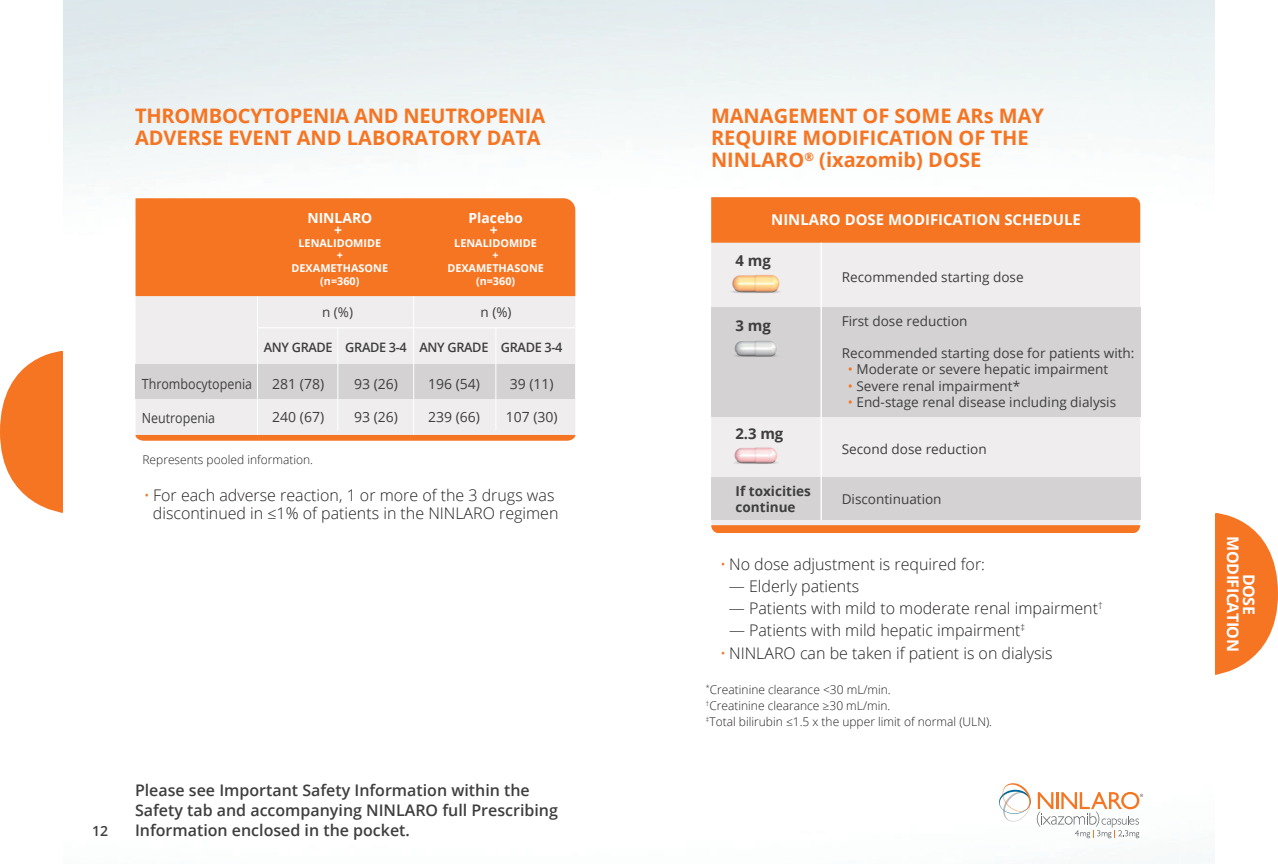
<style>
.page{position:relative;width:1278px;height:864px;background:#fff}
.page>*{position:absolute;margin:0;border:0;box-sizing:border-box;transform-origin:0 0}
.t1{font:700 20px/22px "Open Sans";color:#f57523}
.t2{font:300 16px/18px "Open Sans";color:#231f20;text-align:center}
.t3{font:600 16px/20px "Open Sans";color:#3e3e3f}
.t4{font:700 16px/16px "Open Sans";letter-spacing:-.03em;color:#fff;text-align:center}
.t5{font:700 15px "Open Sans";color:#fff}
.t6{font:700 15px "Open Sans";color:#3e3e3f}
.t7{font:14px "Open Sans";color:#3e3e3f}
.t8{font:14px "Open Sans";color:#3e3e3f;scale:.89 1}
.t9{font:700 14px/12px "Open Sans";color:#fff;text-align:center}
.t10{font:600 14px "Open Sans";color:#3e3e3f}
.t11{font:13.6px "Open Sans";color:#3e3e3f}
.t12{font:700 13.6px/16.2px "Open Sans";color:#3e3e3f}
.t13{font:600 13px "Open Sans";letter-spacing:-.025em;color:#3e3e3f}
.t14{font:300 12px/16px "Open Sans";color:#231f20}
.t15{font:700 10.8px/12.6px "Open Sans";color:#fff;text-align:center}
.s1{color:#f57523}
</style>
<div class="page">
<div style="left:135px;top:198px;width:440px;height:239px;background:#f0edee"></div>
<div style="left:136px;top:365px;width:439px;height:34px;background:#d5d2d3"></div>
<hr style="left:257px;top:232px;width:1px;height:206px;background:#fff">
<hr style="left:413px;top:237px;width:1px;height:201px;background:#fff">
<hr style="left:338px;top:328px;width:1px;height:103px;background:#fff">
<hr style="left:496px;top:328px;width:1px;height:103px;background:#fff">
<hr style="left:257px;top:327px;width:318px;height:1px;background:#fff">
<svg style="left:136px;top:435px;width:439px;height:6px;background:#f47b2e"></svg>
<div style="left:136px;top:198px;width:439px;height:98px;background:#f57523"></div>
<svg style="left:999px;top:783px;width:144px;height:55px"></svg>
<div style="left:711px;top:243px;width:429px;height:282px;background:#f0edee"></div>
<svg style="left:711px;top:525px;width:429px;height:8px;background:#f47829"></svg>
<div style="left:711px;top:307px;width:429px;height:109px;background:#d5d2d3"></div>
<div style="left:711px;top:477px;width:429px;height:43px;background:#d5d2d3"></div>
<div style="left:711px;top:197px;width:429px;height:46px;background:#f57523"></div>
<hr style="left:821px;top:243px;width:1px;height:277px;background:#fff">
<img style="left:714px;top:424px;width:81px;height:53px">
<img style="left:734px;top:340px;width:44px;height:17px">
<img style="left:716px;top:254px;width:80px;height:53px">
<svg style="left:0;top:350px;width:63px;height:163px;fill:#f57523"></svg>
<svg style="left:1215px;top:512px;width:63px;height:163px;fill:#f57523"></svg>
<p class="t1" style="left:135px;top:105px;width:412px">THROMBOCYTOPENIA AND NEUTROPENIA<br>ADVERSE EVENT AND LABORATORY DATA</p>
<p class="t8" style="left:142px;top:375px;width:126px">Thrombocytopenia</p>
<p class="t8" style="left:142px;top:408px;width:84px">Neutropenia</p>
<p class="t9" style="left:307px;top:212px;width:66px">NINLARO +</p>
<p class="t15" style="left:292px;top:237px;width:98px">LENALIDOMIDE<br>+<br>DEXAMETHASONE (n=360)</p>
<p class="t9" style="left:468px;top:212px;width:56px">Placebo +</p>
<p class="t15" style="left:447px;top:237px;width:98px">LENALIDOMIDE<br>+<br>DEXAMETHASONE (n=360)</p>
<p class="t11" style="left:322px;top:303px;width:32px">n (%)</p>
<p class="t13" style="left:264px;top:339px;width:70px">ANY GRADE</p>
<p class="t7" style="left:272px;top:374px;width:53px">281 (78)</p>
<p class="t7" style="left:272px;top:408px;width:53px">240 (67)</p>
<p class="t11" style="left:481px;top:303px;width:32px">n (%)</p>
<p class="t13" style="left:345px;top:339px;width:219px">GRADE 3-4 ANY GRADE GRADE 3-4</p>
<p class="t7" style="left:354px;top:374px;width:45px">93 (26)</p>
<p class="t7" style="left:354px;top:408px;width:45px">93 (26)</p>
<p class="t7" style="left:428px;top:374px;width:53px">196 (54)</p>
<p class="t7" style="left:428px;top:408px;width:53px">239 (66)</p>
<p class="t7" style="left:510px;top:374px;width:45px">39 (11)</p>
<p class="t7" style="left:506px;top:408px;width:53px">107 (30)</p>
<p class="t14" style="left:143px;top:452px;width:172px">Represents pooled information.</p>
<p class="t2" style="left:144px;top:486px;width:416px"><span class="s1">•</span> For each adverse reaction, 1 or more of the 3 drugs was discontinued in ≤1% of patients in the NINLARO regimen</p>
<p class="t10" style="left:92px;top:821px;width:17px">12</p>
<p class="t3" style="left:135px;top:780px;width:424px">Please see Important Safety Information within the<br>Safety tab and accompanying NINLARO full Prescribing<br>Information enclosed in the pocket.</p>
<p class="t1" style="left:711px;top:105px;width:335px">MANAGEMENT OF SOME ARs MAY<br>REQUIRE MODIFICATION OF THE<br>NINLARO<sup>®</sup> (ixazomib) DOSE</p>
<p class="t5" style="left:771px;top:209px;width:311px">NINLARO DOSE MODIFICATION SCHEDULE</p>
<p class="t6" style="left:736px;top:250px;width:37px">4 mg</p>
<p class="t6" style="left:736px;top:315px;width:37px">3 mg</p>
<p class="t6" style="left:736px;top:423px;width:49px">2.3 mg</p>
<p class="t12" style="left:736px;top:483px;width:77px">If toxicities continue</p>
<p class="t11" style="left:842px;top:268px;width:183px">Recommended starting dose</p>
<p class="t11" style="left:842px;top:311px;width:127px">First dose reduction</p>
<p class="t11" style="left:842px;top:344px;width:294px">Recommended starting dose for patients with:</p>
<p class="t11" style="left:848px;top:360px;width:262px"><span class="s1">•</span> Moderate or severe hepatic impairment</p>
<p class="t11" style="left:848px;top:376px;width:174px"><span class="s1">•</span> Severe renal impairment*</p>
<p class="t11" style="left:848px;top:393px;width:270px"><span class="s1">•</span> End-stage renal disease including dialysis</p>
<p class="t11" style="left:842px;top:440px;width:146px">Second dose reduction</p>
<p class="t11" style="left:842px;top:490px;width:101px">Discontinuation</p>
<p class="t2" style="left:720px;top:555px;width:267px"><span class="s1">•</span> No dose adjustment is required for:</p>
<p class="t2" style="left:729px;top:577px;width:132px">— Elderly patients</p>
<p class="t2" style="left:729px;top:599px;width:375px">— Patients with mild to moderate renal impairment<sup>†</sup></p>
<p class="t2" style="left:729px;top:621px;width:298px">— Patients with mild hepatic impairment<sup>‡</sup></p>
<p class="t2" style="left:720px;top:644px;width:334px"><span class="s1">•</span> NINLARO can be taken if patient is on dialysis</p>
<p class="t14" style="left:706px;top:681px;width:288px"><sup>*</sup>Creatinine clearance &lt;30 mL/min.<br><sup>†</sup>Creatinine clearance ≥30 mL/min.<br><sup>‡</sup> Total bilirubin ≤1.5 x the upper limit of normal (ULN).</p>
<p class="t4" style="left:1257px;top:536px;width:117px;rotate:90deg">DOSE<br>MODIFICATION</p>
</div>
